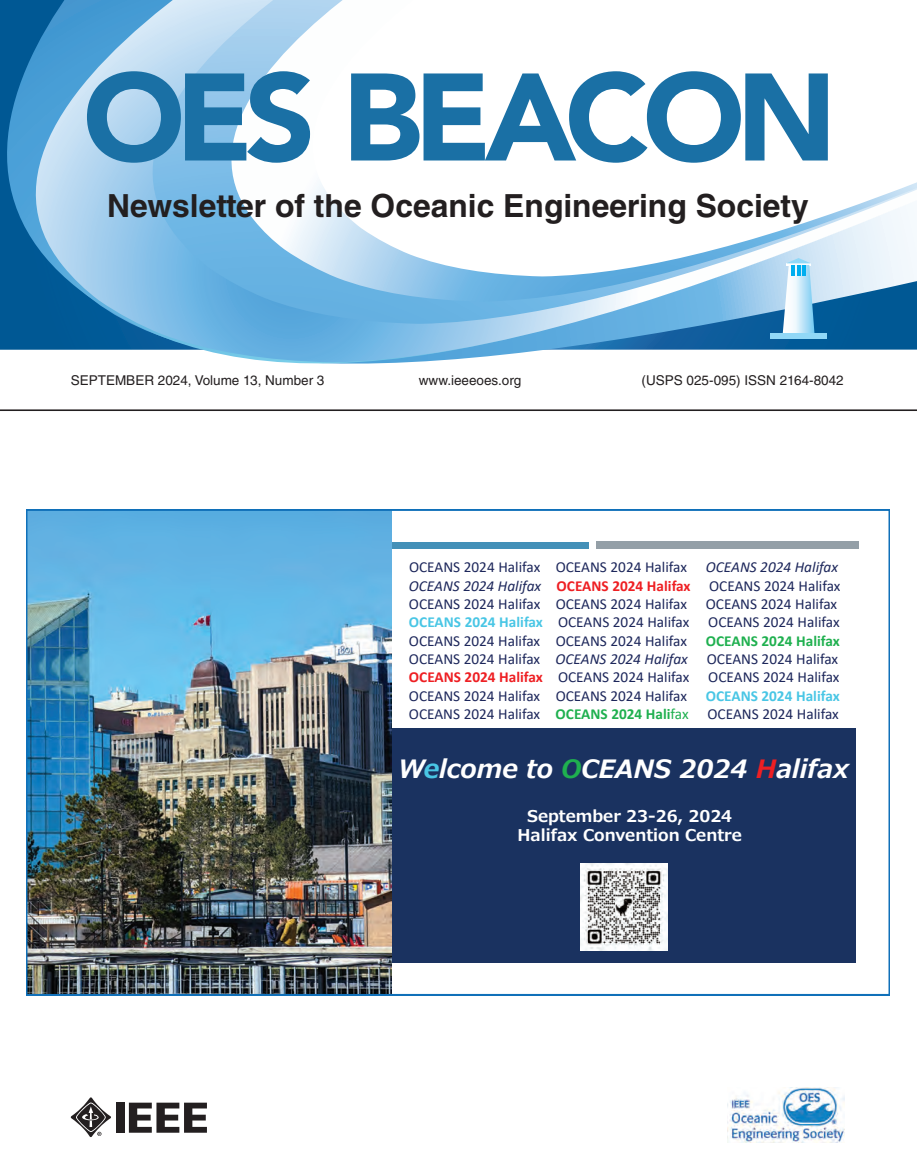
<style>
.page{position:relative;width:917px;height:1176px;background:#fff}
.page>*{position:absolute;margin:0;border:0;box-sizing:border-box;transform-origin:0 0}
.t1{font:700 31.8px "Helvetica LT Std";color:#231f20}
.t2{font:italic 700 25.2px "Meiryo";color:#fff}
.t3{font:700 16.2px/19.4px "Meiryo";color:#fff;text-align:center}
.t4{font:15.3px/18.3px "Calibri";color:#1d275b}
.t5{font:13.5px "Helvetica LT Std";color:#231f20}
.s1{font-style:italic}
.s2{font-weight:700;color:#ee1f23}
.s3{font-weight:700;color:#49c6e5}
.s4{font-weight:700;color:#1fb04f}
.s5{color:#1fb04f}
.s6{color:#49c6e5}
.s7{color:#ee1f23}
</style>
<div class="page">
<div style="left:116px;top:1102px;width:8px;height:30px;background:#231f20"></div>
<svg style="left:129px;top:1102px;width:78px;height:30px"></svg>
<svg style="left:71px;top:1097px;width:40px;height:40px"></svg>
<svg style="left:0;top:362px;width:916px;height:49px"></svg>
<svg style="left:0;top:0;width:916px;height:362px;background:#62a1cd"></svg>
<svg style="left:116px;top:0;width:800px;height:324px;background:#7ab7e0"></svg>
<svg style="left:197px;top:0;width:719px;height:302px;background:#90c4e8"></svg>
<svg style="left:279px;top:0;width:637px;height:276px"></svg>
<svg style="left:782px;top:258px;width:32px;height:75px"></svg>
<div style="left:770px;top:333px;width:56px;height:6px;background:#91d8f7"></div>
<svg style="left:87px;top:71px;width:223px;height:92px;background:#629fc7"></svg>
<svg style="left:351px;top:71px;width:476px;height:92px"></svg>
<img style="left:727px;top:1087px;width:117px;height:55px">
<img style="left:26px;top:509px;width:863px;height:486px">
<h1 class="t1" style="left:107px;top:186px;width:703px">Newsletter of the Oceanic Engineering Society</h1>
<p class="t5" style="left:71px;top:373px;width:255px">SEPTEMBER 2024, Volume 13, Number 3</p>
<p class="t5" style="left:419px;top:373px;width:104px">www.ieeeoes.org</p>
<p class="t5" style="left:641px;top:373px;width:204px">(USPS 025-095) ISSN 2164-8042</p>
<p class="t4" style="left:409px;top:557px;width:433px">OCEANS 2024 Halifax OCEANS 2024 Halifax <span class="s1">OCEANS 2024 Halifax OCEANS 2024 Halifax</span> <span class="s2">OCEANS 2024 Halifax</span> OCEANS 2024 Halifax OCEANS 2024 Halifax OCEANS 2024 Halifax OCEANS 2024 Halifax <span class="s3">OCEANS 2024 Halifax</span> OCEANS 2024 Halifax OCEANS 2024 Halifax OCEANS 2024 Halifax OCEANS 2024 Halifax <span class="s4">OCEANS 2024 Halifax </span>OCEANS 2024 Halifax <span class="s1">OCEANS 2024 Halifax</span> OCEANS 2024 Halifax <span class="s2">OCEANS 2024 Halifax</span> OCEANS 2024 Halifax OCEANS 2024 Halifax OCEANS 2024 Halifax OCEANS 2024 Halifax <span class="s3">OCEANS 2024 Halifax </span>OCEANS 2024 Halifax <span class="s4">OCEANS 2024 Hali</span><span class="s5">fax</span> OCEANS 2024 Halifax</p>
<h2 class="t2" style="left:398px;top:750px;width:452px">W<span class="s6">e</span>lcome to <span class="s5">O</span>CEANS 2024 <span class="s7">H</span>alifax</h2>
<p class="t3" style="left:517px;top:807px;width:226px">September 23-26, 2024<br>Halifax Convention Centre</p>
</div>
